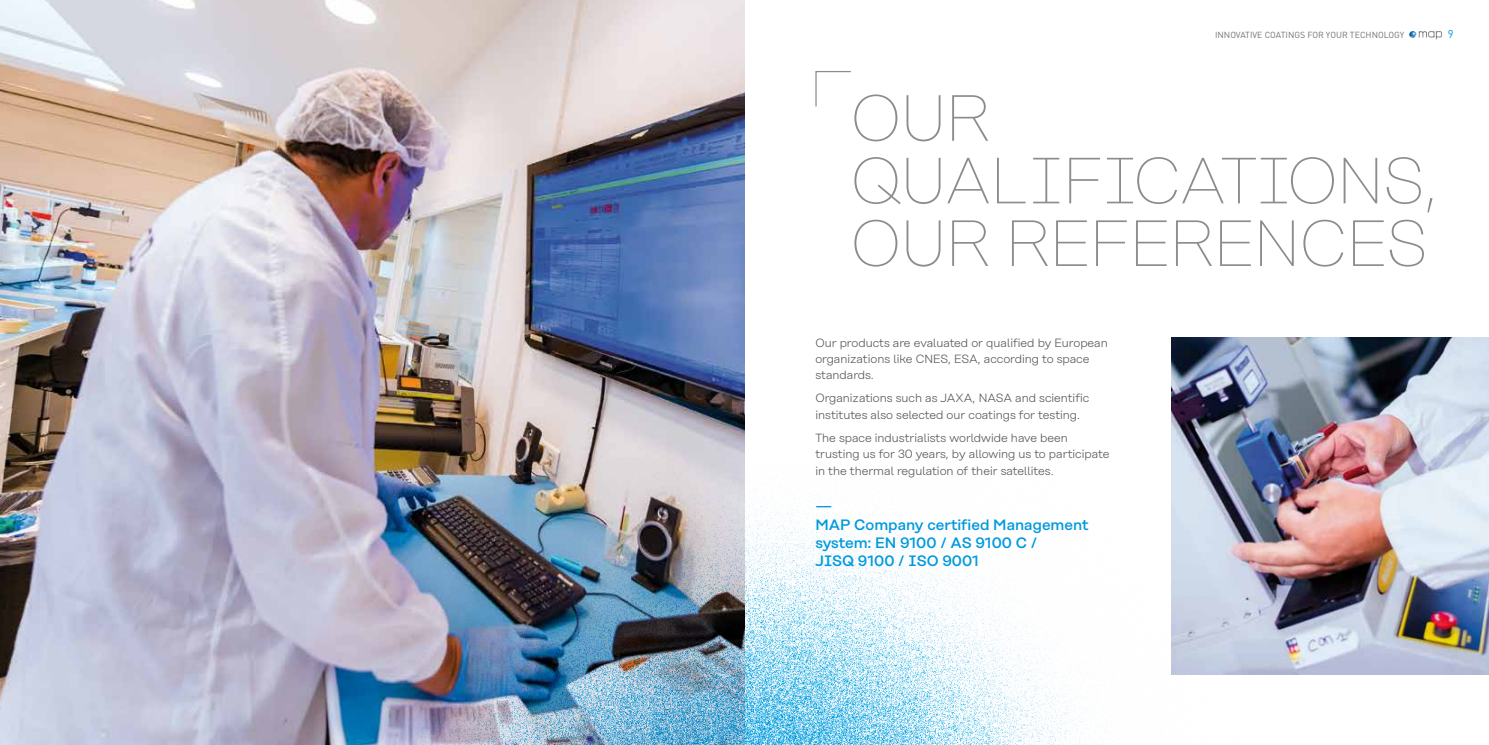
<style>
.page{position:relative;width:1489px;height:745px;background:#fff}
.page>*{position:absolute;margin:0;border:0;box-sizing:border-box;transform-origin:0 0}
.t1{font:100 65px/62.5px "Rational";color:#8c8d8a}
.t2{font:500 15px/18px "Rational";color:#0099dc}
.t3{font:300 11.88px/16.2px "Rational";color:#58585a}
.t4{font:11.25px "DIN";color:#0099dc}
.t5{font:8.75px "DIN";color:#707172}
</style>
<div class="page">
<svg style="left:1409px;top:31px;width:32px;height:8px"></svg>
<img style="left:0;top:0;width:744px;height:744px">
<img style="left:1171px;top:337px;width:317px;height:336px">
<svg style="left:815px;top:71px;width:36px;height:36px"></svg>
<img style="left:354px;top:462px;width:900px;height:282px">
<p class="t5" style="left:1214px;top:29px;width:191px">INNOVATIVE COATINGS FOR YOUR TECHNOLOGY</p>
<p class="t4" style="left:1447px;top:26px;width:7px">9</p>
<h1 class="t1" style="left:850px;top:87px;width:588px">OUR<br>QUALIFICATIONS,<br>OUR REFERENCES</h1>
<p class="t3" style="left:815px;top:334px;width:294px">Our products are evaluated or qualified by European organizations like CNES, ESA, according to space standards.</p>
<p class="t3" style="left:815px;top:390px;width:275px">Organizations such as JAXA, NASA and scientific institutes also selected our coatings for testing.</p>
<p class="t3" style="left:815px;top:429px;width:295px">The space industrialists worldwide have been trusting us for 30 years, by allowing us to participate in the thermal regulation of their satellites.</p>
<p class="t2" style="left:815px;top:497px;width:275px">—<br>MAP Company certified Management system: EN 9100 / AS 9100 C /<br>JISQ 9100 / ISO 9001</p>
</div>
